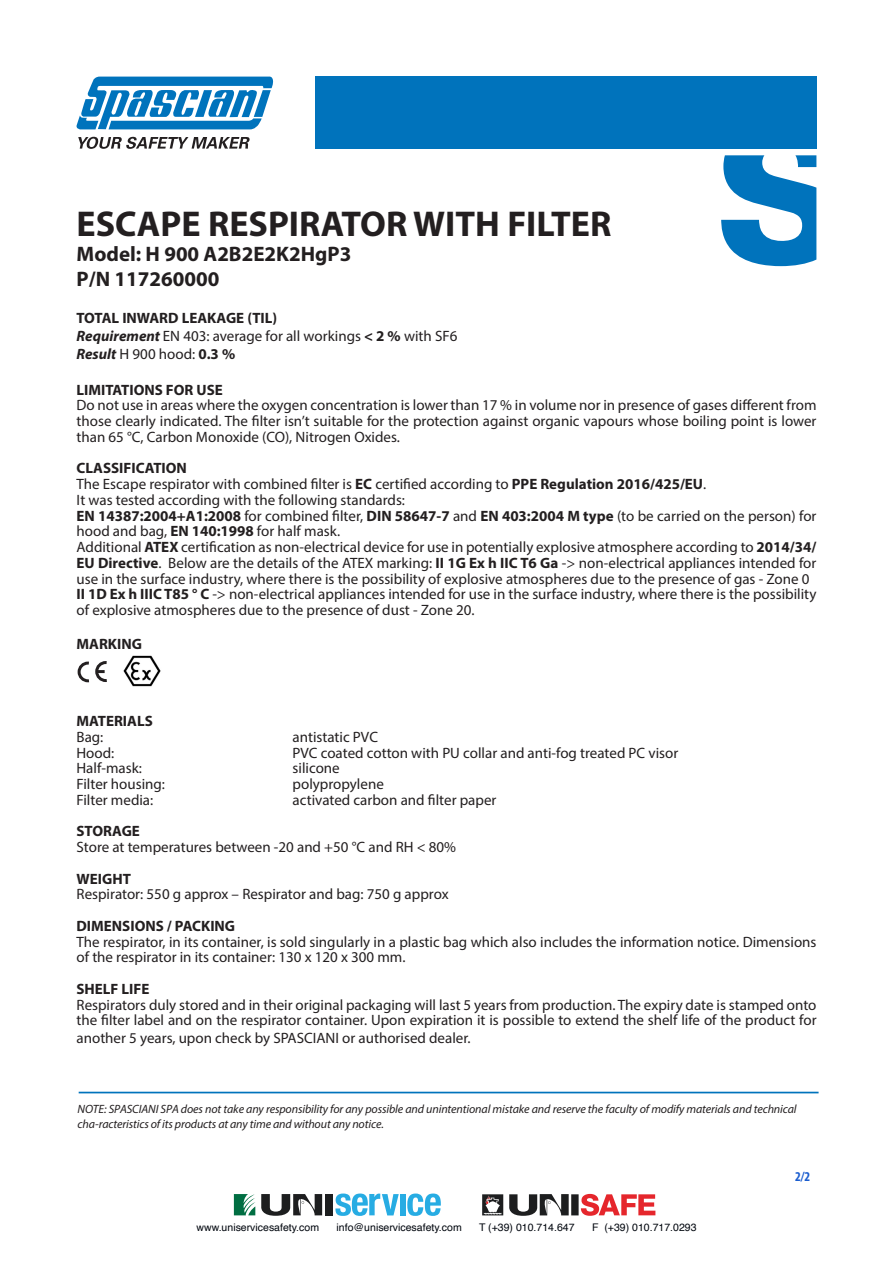
<style>
.page{position:relative;width:893px;height:1263px;background:#fff}
.page>*{position:absolute;margin:0;border:0;box-sizing:border-box;transform-origin:0 0}
.t1{font:700 36px "Myriad Pro";color:#231f20}
.t2{font:700 21px "Myriad Pro";color:#231f20}
.t3{font:15px/15.8px "Myriad Pro";color:#231f20}
.t4{font:700 15px "Myriad Pro";color:#231f20}
.t5{font:700 condensed 13.5px "Myriad Pro";color:#1b5dcf}
.t6{font:italic 12px/14.4px "Myriad Pro";letter-spacing:-.01em;color:#231f20}
.t7{font:10.5px "Helvetica";color:#01060e}
.s1{font-weight:700;font-style:italic}
.s2{font-weight:700}
</style>
<div class="page">
<svg style="left:77px;top:77px;width:196px;height:52px"></svg>
<svg style="left:78px;top:137px;width:172px;height:12px"></svg>
<div style="left:315px;top:77px;width:501px;height:72px;background:#0073bc"></div>
<svg style="left:721px;top:155px;width:95px;height:111px"></svg>
<hr style="left:79px;top:1092px;width:740px;height:1px;background:#0073bc">
<svg style="left:78px;top:661px;width:29px;height:21px"></svg>
<img style="left:123px;top:655px;width:38px;height:32px">
<svg style="left:482px;top:1194px;width:21px;height:21px"></svg>
<div style="left:571px;top:1194px;width:8px;height:21px;background:#1d1e1f"></div>
<svg style="left:581px;top:1194px;width:74px;height:22px"></svg>
<svg style="left:509px;top:1194px;width:60px;height:22px"></svg>
<svg style="left:335px;top:1193px;width:64px;height:23px"></svg>
<div style="left:400px;top:1194px;width:6px;height:21px;background:#27ace3"></div>
<svg style="left:407px;top:1193px;width:34px;height:23px"></svg>
<div style="left:325px;top:1194px;width:8px;height:21px;background:#1d1e1f"></div>
<svg style="left:261px;top:1194px;width:61px;height:22px"></svg>
<svg style="left:234px;top:1194px;width:21px;height:21px"></svg>
<p class="t1" style="left:77px;top:200px;width:536px">ESCAPE RESPIRATOR WITH FILTER</p>
<p class="t2" style="left:77px;top:240px;width:276px">Model: H 900 A2B2E2K2HgP3</p>
<p class="t2" style="left:77px;top:265px;width:144px">P/N 117260000</p>
<p class="t4" style="left:77px;top:308px;width:202px">TOTAL INWARD LEAKAGE (TIL)</p>
<p class="t3" style="left:77px;top:327px;width:382px"><span class="s1">Requirement</span> EN 403: average for all workings <span class="s2">&lt; 2 %</span> with SF6</p>
<p class="t3" style="left:77px;top:345px;width:160px"><span class="s1">Result</span> H 900 hood: <span class="s2">0.3 %</span></p>
<p class="t4" style="left:77px;top:380px;width:148px">LIMITATIONS FOR USE</p>
<p class="t3" style="left:77px;top:397px;width:741px;text-align:justify">Do not use in areas where the oxygen concentration is lower than 17 % in volume nor in presence of gases different from those clearly indicated. The filter isn’t suitable for the protection against organic vapours whose boiling point is lower than 65 °C, Carbon Monoxide (CO), Nitrogen Oxides.</p>
<p class="t4" style="left:77px;top:458px;width:112px">CLASSIFICATION</p>
<p class="t3" style="left:77px;top:476px;width:631px">The Escape respirator with combined filter is <span class="s2">EC</span> certified according to <span class="s2">PPE Regulation 2016/425/EU</span>.</p>
<p class="t3" style="left:77px;top:492px;width:330px">It was tested according with the following standards:</p>
<p class="t3" style="left:77px;top:507px;width:741px"><span class="s2">EN 14387:2004+A1:2008</span> for combined filter, <span class="s2">DIN 58647-7</span> and <span class="s2">EN 403:2004 M type</span> (to be carried on the person) for hood and bag, <span class="s2">EN 140:1998</span> for half mask.</p>
<p class="t3" style="left:77px;top:539px;width:741px;text-align:justify">Additional <span class="s2">ATEX</span> certification as non-electrical device for use in potentially explosive atmosphere according to <span class="s2">2014/34/ EU Directive</span>. Below are the details of the ATEX marking: <span class="s2">II 1G Ex h IIC T6 Ga</span> -&gt; non-electrical appliances intended for use in the surface industry, where there is the possibility of explosive atmospheres due to the presence of gas - Zone 0</p>
<p class="t3" style="left:77px;top:586px;width:741px"><span class="s2">II 1D Ex h IIIC T85 ° C</span> -&gt; non-electrical appliances intended for use in the surface industry, where there is the possibility of explosive atmospheres due to the presence of dust - Zone 20.</p>
<p class="t4" style="left:77px;top:634px;width:67px">MARKING</p>
<p class="t4" style="left:77px;top:711px;width:78px">MATERIALS</p>
<p class="t3" style="left:77px;top:729px;width:28px">Bag:</p>
<p class="t3" style="left:293px;top:729px;width:87px">antistatic PVC</p>
<p class="t3" style="left:77px;top:744px;width:39px">Hood:</p>
<p class="t3" style="left:293px;top:744px;width:387px">PVC coated cotton with PU collar and anti-fog treated PC visor</p>
<p class="t3" style="left:77px;top:760px;width:67px">Half-mask:</p>
<p class="t3" style="left:293px;top:760px;width:49px">silicone</p>
<p class="t3" style="left:77px;top:776px;width:90px">Filter housing:</p>
<p class="t3" style="left:293px;top:776px;width:93px">polypropylene</p>
<p class="t3" style="left:77px;top:792px;width:78px">Filter media:</p>
<p class="t3" style="left:293px;top:792px;width:205px">activated carbon and filter paper</p>
<p class="t4" style="left:77px;top:821px;width:65px">STORAGE</p>
<p class="t3" style="left:77px;top:839px;width:381px">Store at temperatures between -20 and +50 °C and RH &lt; 80%</p>
<p class="t4" style="left:77px;top:869px;width:56px">WEIGHT</p>
<p class="t3" style="left:77px;top:886px;width:374px">Respirator: 550 g approx – Respirator and bag: 750 g approx</p>
<p class="t4" style="left:77px;top:916px;width:160px">DIMENSIONS / PACKING</p>
<p class="t3" style="left:77px;top:933px;width:741px">The respirator, in its container, is sold singularly in a plastic bag which also includes the information notice. Dimensions of the respirator in its container: 130 x 120 x 300 mm.</p>
<p class="t4" style="left:77px;top:979px;width:74px">SHELF LIFE</p>
<p class="t3" style="left:77px;top:996px;width:741px">Respirators duly stored and in their original packaging will last 5 years from production. The expiry date is stamped onto the filter label and on the respirator container. Upon expiration it is possible to extend the shelf life of the product for</p>
<p class="t3" style="left:77px;top:1030px;width:396px">another 5 years, upon check by SPASCIANI or authorised dealer.</p>
<p class="t6" style="left:78px;top:1102px;width:721px">NOTE: SPASCIANI SPA does not take any responsibility for any possible and unintentional mistake and reserve the faculty of modify materials and technical cha-racteristics of its products at any time and without any notice.</p>
<p class="t7" style="left:196px;top:1219px;width:124px">www.uniservicesafety.com</p>
<p class="t7" style="left:337px;top:1219px;width:127px">info@uniservicesafety.com</p>
<p class="t7" style="left:479px;top:1219px;width:97px">T (+39) 010.714.647</p>
<p class="t7" style="left:592px;top:1219px;width:106px">F (+39) 010.717.0293</p>
<p class="t5" style="left:795px;top:1168px;width:17px">2/2</p>
</div>
